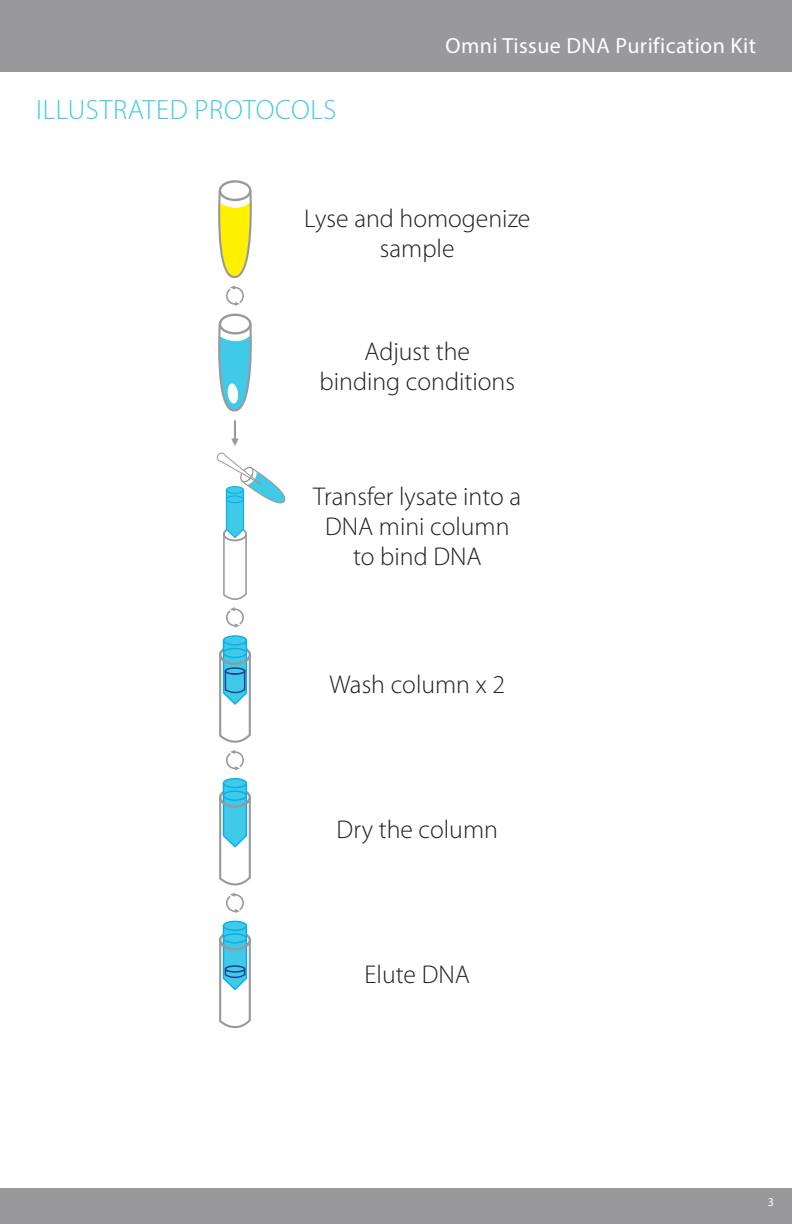
<style>
.page{position:relative;width:792px;height:1224px;background:#fff}
.page>*{position:absolute;margin:0;border:0;box-sizing:border-box;transform-origin:0 0}
.t1{font:300 28px "Myriad Pro";letter-spacing:.02em;color:#41c9e8}
.t2{font:300 25.8px "Myriad Pro";color:#231f20}
.t3{font:22px "Myriad Pro";letter-spacing:.02em;color:#fff}
.t4{font:12px "Myriad Pro";color:#fff}
</style>
<div class="page">
<div style="left:0;top:0;width:792px;height:72px;background:#99989b"></div>
<div style="left:0;top:1188px;width:792px;height:36px;background:#99989b"></div>
<div style="left:226px;top:287px;width:18px;height:18px;border:2px solid #99989b;border-radius:50%"></div>
<svg style="left:218px;top:180px;width:34px;height:110px"></svg>
<div style="left:226px;top:608px;width:18px;height:18px;border:2px solid #99989b;border-radius:50%"></div>
<svg style="left:235px;top:623px;width:6px;height:5px"></svg>
<div style="left:226px;top:751px;width:18px;height:18px;border:2px solid #99989b;border-radius:50%"></div>
<svg style="left:235px;top:766px;width:6px;height:5px"></svg>
<div style="left:226px;top:894px;width:18px;height:18px;border:2px solid #99989b;border-radius:50%"></div>
<svg style="left:235px;top:908px;width:6px;height:5px"></svg>
<hr style="left:234px;top:420px;width:2px;height:23px;background:#99989b">
<svg style="left:231px;top:438px;width:8px;height:8px"></svg>
<svg style="left:217px;top:452px;width:69px;height:160px"></svg>
<div style="left:226px;top:496px;width:18px;height:7px;background:#41c9e8;border-radius:50%"></div>
<div style="left:226px;top:495px;width:18px;height:8px;border:1px solid #00aeef;border-radius:50%"></div>
<div style="left:226px;top:487px;width:18px;height:6px;background:#41c9e8;border-radius:50%"></div>
<div style="left:226px;top:486px;width:18px;height:8px;border:1px solid #00aeef;border-radius:50%"></div>
<div style="left:223px;top:779px;width:23px;height:9px;background:#41c9e8;border-radius:50%"></div>
<div style="left:223px;top:778px;width:24px;height:10px;border:1px solid #00aeef;border-radius:50%"></div>
<svg style="left:219px;top:782px;width:32px;height:115px"></svg>
<svg style="left:218px;top:301px;width:34px;height:111px"></svg>
<svg style="left:224px;top:636px;width:22px;height:9px"></svg>
<div style="left:223px;top:635px;width:24px;height:11px;border:1px solid #00aeef;border-radius:50%"></div>
<svg style="left:219px;top:639px;width:32px;height:116px"></svg>
<div style="left:225px;top:668px;width:20px;height:6px;background:#41c9e8;border-radius:50%"></div>
<div style="left:225px;top:667px;width:20px;height:8px;border:2px solid #253f8e;border-radius:50%"></div>
<svg style="left:223px;top:921px;width:23px;height:9px"></svg>
<div style="left:223px;top:921px;width:24px;height:10px;border:1px solid #00aeef;border-radius:50%"></div>
<svg style="left:219px;top:924px;width:32px;height:105px"></svg>
<div style="left:225px;top:966px;width:20px;height:6px;background:#41c9e8;border-radius:50%"></div>
<div style="left:225px;top:965px;width:20px;height:8px;border:2px solid #253f8e;border-radius:50%"></div>
<p class="t1" style="left:36px;top:94px;width:302px">ILLUSTRATED PROTOCOLS</p>
<p class="t3" style="left:446px;top:32px;width:312px">Omni Tissue DNA Purification Kit</p>
<p class="t2" style="left:304px;top:204px;width:228px">Lyse and homogenize</p>
<p class="t2" style="left:380px;top:234px;width:76px">sample</p>
<p class="t2" style="left:365px;top:337px;width:107px">Adjust the</p>
<p class="t2" style="left:320px;top:367px;width:197px">binding conditions</p>
<p class="t2" style="left:313px;top:482px;width:210px">Transfer lysate into a</p>
<p class="t2" style="left:325px;top:512px;width:186px">DNA mini column</p>
<p class="t2" style="left:353px;top:542px;width:130px">to bind DNA</p>
<p class="t2" style="left:330px;top:670px;width:177px">Wash column x 2</p>
<p class="t2" style="left:337px;top:815px;width:163px">Dry the column</p>
<p class="t2" style="left:365px;top:960px;width:107px">Elute DNA</p>
<p class="t4" style="left:768px;top:1195px;width:8px">3</p>
</div>
